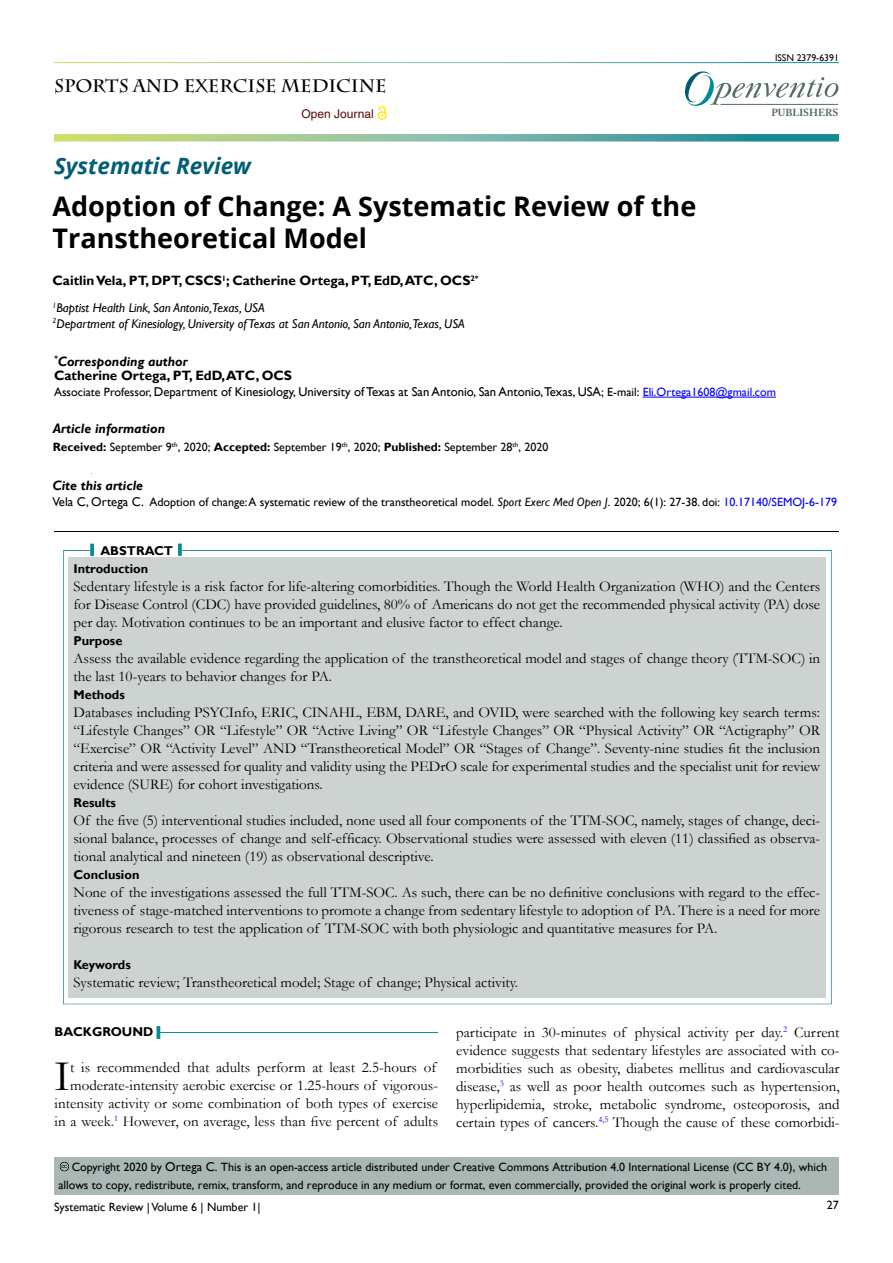
<style>
.page{position:relative;width:893px;height:1263px;background:#fff}
.page>*{position:absolute;margin:0;border:0;box-sizing:border-box;transform-origin:0 0}
.t1{font:43.8px "Garamond";color:#000}
.t2{font:700 27px/32.4px "Open Sans";color:#000101}
.t3{font:italic 700 22.5px "Open Sans";color:#015d76}
.t4{font:700 18px "Charlemagne Std";color:#000}
.t5{font:15px/18px "Garamond";color:#000;text-align:justify}
.t6{font:700 13.5px/14.1px "Gill Sans";color:#000101}
.t7{font:italic 700 13.5px "Gill Sans";color:#000}
.t8{font:12.75px "Gill Sans";color:#000}
.t9{font:italic 12.75px/15.3px "Gill Sans";color:#000}
.t10{font:700 12.75px "Gill Sans";color:#000}
.t11{font:12px/18px "Gill Sans";color:#000}
.t12{font:12px "Gill Sans";color:#000101}
.t13{font:12px "Helvetica LT Std";color:#580b05}
.t14{font:700 10.2px "Adobe Caslon Pro";color:#566d65}
.t15{font:9.75px "Gill Sans";color:#0a0000}
.t16{font:5.7px "Arial";color:#000}
.s1{font-style:italic;color:#000}
.s2{font-size:12px}
.s3{font-size:12px;color:#0000fa}
.s4{font-weight:700;color:#000}
.s5{color:#000}
.s6{font-size:12.75px}
.s7{font-style:italic}
.s8{color:#0000fa}
</style>
<div class="page">
<svg style="left:378px;top:106px;width:8px;height:13px"></svg>
<svg style="left:54px;top:134px;width:785px;height:8px;background:#83bb9d"></svg>
<svg style="left:685px;top:71px;width:153px;height:35px"></svg>
<hr style="left:720px;top:104px;width:118px;height:1px;background:#566d65">
<div style="left:51px;top:539px;width:794px;height:465px;background:#f9f2f3;opacity:.75"></div>
<hr style="left:643px;top:397px;width:133px;height:1px;background:#0000fa">
<div style="left:68px;top:557px;width:757px;height:441px;background:#cdd3d1"></div>
<svg style="left:90px;top:544px;width:4px;height:12px"></svg>
<svg style="left:178px;top:544px;width:4px;height:12px"></svg>
<div style="left:42px;top:521px;width:810px;height:13px;background:#f9f2f3;opacity:.75"></div>
<div style="left:54px;top:1157px;width:785px;height:38px;background:#aab7b5"></div>
<div style="left:47px;top:1148px;width:37px;height:24px;background:#f9f2f3;opacity:.75"></div>
<hr style="left:160px;top:1032px;width:278px;height:1px;background:#0a8b93">
<svg style="left:157px;top:1026px;width:3px;height:13px"></svg>
<p class="t4" style="left:54px;top:75px;width:334px">SPORTS AND EXERCISE MEDICINE</p>
<p class="t13" style="left:302px;top:107px;width:74px">Open Journal</p>
<h3 class="t3" style="left:54px;top:150px;width:198px">Systematic Review</h3>
<p class="t15" style="left:775px;top:52px;width:65px">ISSN 2379-6391</p>
<p class="t14" style="left:771px;top:106px;width:69px">PUBLISHERS</p>
<h2 class="t2" style="left:52px;top:189px;width:645px">Adoption of Change: A Systematic Review of the<br>Transtheoretical Model</h2>
<p class="t6" style="left:52px;top:274px;width:428px">Caitlin Vela, PT, DPT, CSCS<sup>1</sup>; Catherine Ortega, PT, EdD, ATC, OCS<sup>2*</sup></p>
<p class="t9" style="left:52px;top:301px;width:414px"><sup>1</sup>Baptist Health Link, San Antonio,Texas, USA<br><sup>2</sup>Department of Kinesiology, University of Texas at San Antonio, San Antonio,Texas, USA</p>
<p class="t6" style="left:54px;top:354px;width:240px"><sup>*</sup><span class="s1">Corresponding author<br></span>Catherine Ortega, PT, EdD, ATC, OCS</p>
<p class="t8" style="left:54px;top:384px;width:724px"><span class="s2">Associate Professor,</span> Department of Kinesiology, University of Texas at San Antonio, San Antonio,Texas, USA<span class="s2">; E-mail:</span> <span class="s3">Eli.Ortega1608@gmail.com</span></p>
<p class="t7" style="left:53px;top:420px;width:114px">Article information</p>
<p class="t12" style="left:53px;top:439px;width:497px"><span class="s4">Received:</span> September 9<sup>th</sup>, 2020<span class="s5">;</span> <span class="s4">Accepted:</span> September 19<sup>th</sup>, 2020<span class="s5">;</span> <span class="s4">Published:</span> September 28<sup>th</sup>, 2020</p>
<p class="t7" style="left:52px;top:478px;width:92px">Cite this article</p>
<p class="t11" style="left:52px;top:493px;width:786px"><span class="s6">Vela C, Ortega C.</span> Adoption of change: A systematic review of the transtheoretical model. <span class="s7">Sport Exerc Med Open J</span>. 2020; 6(1): 27-38. doi: <span class="s8">10.17140/SEMOJ-6-179</span></p>
<p class="t10" style="left:100px;top:543px;width:74px">ABSTRACT</p>
<p class="t10" style="left:73px;top:561px;width:76px">Introduction</p>
<p class="t5" style="left:73px;top:577px;width:748px">Sedentary lifestyle is a risk factor for life-altering comorbidities. Though the World Health Organization (WHO) and the Centers for Disease Control (CDC) have provided guidelines, 80% of Americans do not get the recommended physical activity (PA) dose per day. Motivation continues to be an important and elusive factor to effect change.</p>
<p class="t10" style="left:73px;top:633px;width:50px">Purpose</p>
<p class="t5" style="left:73px;top:649px;width:748px">Assess the available evidence regarding the application of the transtheoretical model and stages of change theory (TTM-SOC) in the last 10-years to behavior changes for PA.</p>
<p class="t10" style="left:73px;top:687px;width:53px">Methods</p>
<p class="t5" style="left:73px;top:703px;width:748px">Databases including PSYCInfo, ERIC, CINAHL, EBM, DARE, and OVID, were searched with the following key search terms: “Lifestyle Changes” OR “Lifestyle” OR “Active Living” OR “Lifestyle Changes” OR “Physical Activity” OR “Actigraphy” OR “Exercise” OR “Activity Level” AND “Transtheoretical Model” OR “Stages of Change”. Seventy-nine studies fit the inclusion criteria and were assessed for quality and validity using the PEDrO scale for experimental studies and the specialist unit for review evidence (SURE) for cohort investigations.</p>
<p class="t10" style="left:73px;top:795px;width:44px">Results</p>
<p class="t5" style="left:73px;top:811px;width:748px">Of the five (5) interventional studies included, none used all four components of the TTM-SOC, namely, stages of change, deci&shy;sional balance, processes of change and self-efficacy. Observational studies were assessed with eleven (11) classified as observa&shy;tional analytical and nineteen (19) as observational descriptive.</p>
<p class="t10" style="left:73px;top:867px;width:68px">Conclusion</p>
<p class="t5" style="left:73px;top:883px;width:748px">None of the investigations assessed the full TTM-SOC. As such, there can be no definitive conclusions with regard to the effec&shy;tiveness of stage-matched interventions to promote a change from sedentary lifestyle to adoption of PA. There is a need for more rigorous research to test the application of TTM-SOC with both physiologic and quantitative measures for PA.</p>
<p class="t10" style="left:73px;top:957px;width:59px">Keywords</p>
<p class="t5" style="left:73px;top:973px;width:446px">Systematic review; Transtheoretical model; Stage of change; Physical activity.</p>
<p class="t10" style="left:55px;top:1024px;width:100px">BACKGROUND</p>
<h1 class="t1" style="left:55px;top:1046px;width:17px">I</h1>
<p class="t5" style="left:456px;top:1022px;width:385px">participate in 30-minutes of physical activity per day.<sup>2</sup> Current evidence suggests that sedentary lifestyles are associated with co&shy;morbidities such as obesity, diabetes mellitus and cardiovascular disease,<sup>3</sup> as well as poor health outcomes such as hypertension, hyperlipidemia, stroke, metabolic syndrome, osteoporosis, and certain types of cancers.<sup>4,5</sup> Though the cause of these comorbidi-</p>
<p class="t5" style="left:55px;top:1057px;width:385px;text-align:right">t is recommended that adults perform at least 2.5-hours of moderate-intensity aerobic exercise or 1.25-hours of vigorous&shy;intensity activity or some combination of both types of exercise in a week.<sup>1</sup> However, on average, less than five percent of adults</p>
<p class="t11" style="left:58px;top:1158px;width:770px;text-indent:13px">Copyright 2020 by <span class="s6">Ortega C</span>. This is an open-access article distributed under Creative Commons Attribution 4.0 International License (CC BY 4.0), which allows to copy, redistribute, remix, transform, and reproduce in any medium or format, even commercially, provided the original work is properly cited.</p>
<p class="t11" style="left:54px;top:1198px;width:208px">Systematic Review | Volume 6 | Number 1|</p>
<p class="t11" style="left:827px;top:1196px;width:13px">27</p>
<p class="t16" style="left:61px;top:1162px;width:7px">cc</p>
</div>
